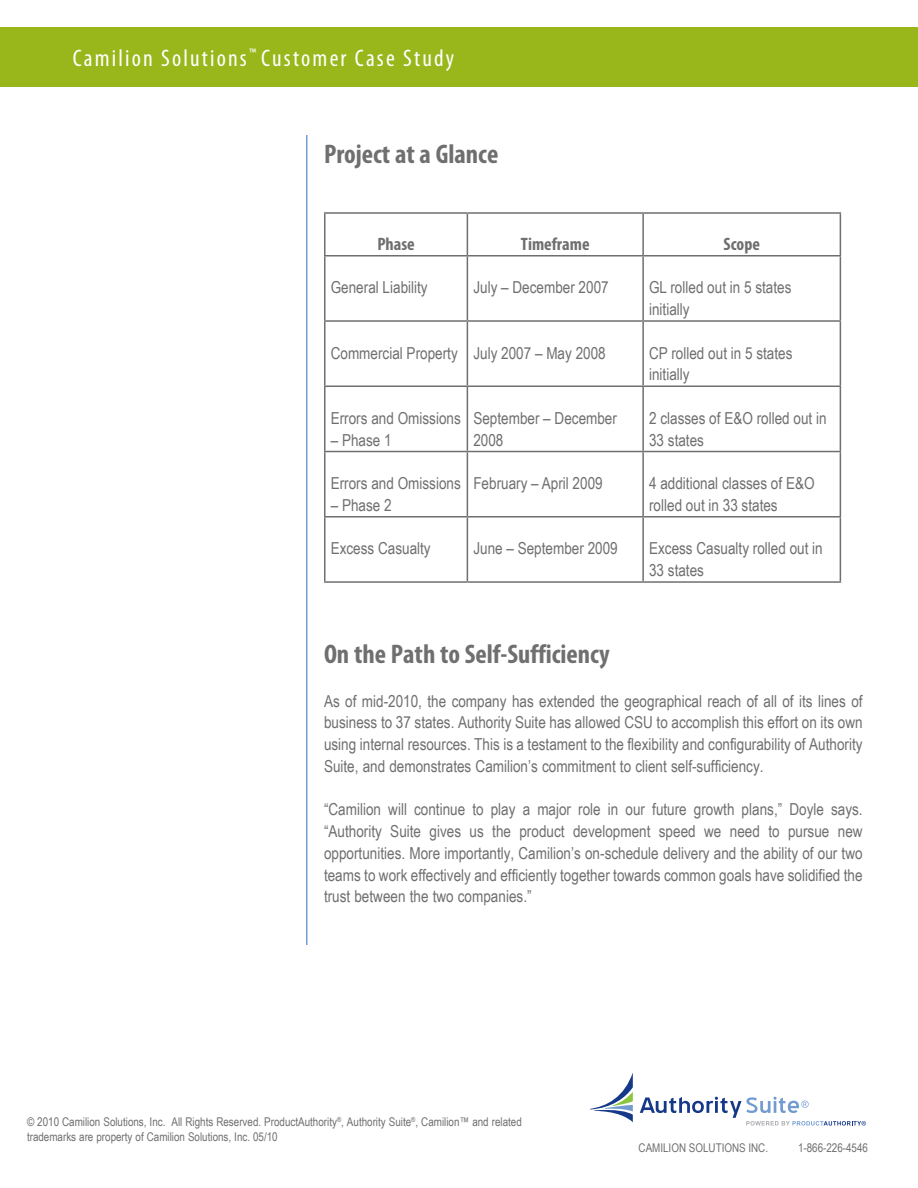
<style>
.page{position:relative;width:918px;height:1188px;background:#fff}
.page>*{position:absolute;margin:0;border:0;box-sizing:border-box;transform-origin:0 0}
.t1{font:700 condensed 27px "Myriad Pro";color:#706f6f}
.t2{font:condensed 24px "Myriad Pro";letter-spacing:.09em;color:#fff}
.t3{font:700 condensed 18px "Myriad Pro";color:#706f6f}
.t4{font:16.5px/21.8px "Arial Narrow";color:#706f6f}
.t5{font:12px/14.4px "Arial Narrow";color:#6f6f6f}
</style>
<div class="page">
<div style="left:0;top:27px;width:918px;height:59px;background:#99b71b"></div>
<hr style="left:306px;top:135px;width:2px;height:810px;background:#739dd3">
<svg style="left:590px;top:1072px;width:43px;height:50px"></svg>
<svg style="left:640px;top:1097px;width:226px;height:29px"></svg>
<hr style="left:324px;top:212px;width:143px;height:2px;background:#706f6f">
<hr style="left:324px;top:214px;width:2px;height:41px;background:#706f6f">
<hr style="left:467px;top:212px;width:176px;height:2px;background:#706f6f">
<hr style="left:467px;top:214px;width:1px;height:41px;background:#706f6f">
<hr style="left:643px;top:212px;width:198px;height:2px;background:#706f6f">
<hr style="left:642px;top:214px;width:2px;height:41px;background:#706f6f">
<hr style="left:840px;top:214px;width:1px;height:41px;background:#706f6f">
<hr style="left:324px;top:255px;width:143px;height:2px;background:#706f6f">
<hr style="left:324px;top:257px;width:2px;height:63px;background:#706f6f">
<hr style="left:467px;top:255px;width:176px;height:2px;background:#706f6f">
<hr style="left:467px;top:257px;width:1px;height:63px;background:#706f6f">
<hr style="left:643px;top:255px;width:198px;height:2px;background:#706f6f">
<hr style="left:642px;top:257px;width:2px;height:63px;background:#706f6f">
<hr style="left:840px;top:257px;width:1px;height:63px;background:#706f6f">
<hr style="left:324px;top:320px;width:143px;height:2px;background:#706f6f">
<hr style="left:324px;top:322px;width:2px;height:64px;background:#706f6f">
<hr style="left:467px;top:320px;width:176px;height:2px;background:#706f6f">
<hr style="left:467px;top:322px;width:1px;height:64px;background:#706f6f">
<hr style="left:643px;top:320px;width:198px;height:2px;background:#706f6f">
<hr style="left:642px;top:322px;width:2px;height:64px;background:#706f6f">
<hr style="left:840px;top:322px;width:1px;height:64px;background:#706f6f">
<hr style="left:324px;top:386px;width:143px;height:1px;background:#706f6f">
<hr style="left:324px;top:387px;width:2px;height:64px;background:#706f6f">
<hr style="left:467px;top:386px;width:176px;height:1px;background:#706f6f">
<hr style="left:467px;top:387px;width:1px;height:64px;background:#706f6f">
<hr style="left:643px;top:386px;width:198px;height:1px;background:#706f6f">
<hr style="left:642px;top:387px;width:2px;height:64px;background:#706f6f">
<hr style="left:840px;top:387px;width:1px;height:64px;background:#706f6f">
<hr style="left:324px;top:451px;width:143px;height:1px;background:#706f6f">
<hr style="left:324px;top:452px;width:2px;height:64px;background:#706f6f">
<hr style="left:467px;top:451px;width:176px;height:1px;background:#706f6f">
<hr style="left:467px;top:452px;width:1px;height:64px;background:#706f6f">
<hr style="left:643px;top:451px;width:198px;height:1px;background:#706f6f">
<hr style="left:642px;top:452px;width:2px;height:64px;background:#706f6f">
<hr style="left:840px;top:452px;width:1px;height:64px;background:#706f6f">
<hr style="left:324px;top:516px;width:143px;height:2px;background:#706f6f">
<hr style="left:324px;top:518px;width:2px;height:63px;background:#706f6f">
<hr style="left:467px;top:516px;width:176px;height:2px;background:#706f6f">
<hr style="left:467px;top:518px;width:1px;height:63px;background:#706f6f">
<hr style="left:643px;top:516px;width:198px;height:2px;background:#706f6f">
<hr style="left:642px;top:518px;width:2px;height:63px;background:#706f6f">
<hr style="left:840px;top:518px;width:1px;height:63px;background:#706f6f">
<hr style="left:324px;top:581px;width:143px;height:2px;background:#706f6f">
<hr style="left:467px;top:581px;width:176px;height:2px;background:#706f6f">
<hr style="left:643px;top:581px;width:198px;height:2px;background:#706f6f">
<h2 class="t2" style="left:73px;top:44px;width:383px">Camilion Solutions<sup>™</sup> Customer Case Study</h2>
<p class="t1" style="left:324px;top:137px;width:176px">Project at a Glance</p>
<p class="t3" style="left:377px;top:233px;width:39px">Phase</p>
<p class="t3" style="left:521px;top:233px;width:70px">Timeframe</p>
<p class="t3" style="left:724px;top:233px;width:38px">Scope</p>
<p class="t4" style="left:331px;top:276px;width:99px">General Liability</p>
<p class="t4" style="left:473px;top:276px;width:137px">July – December 2007</p>
<p class="t4" style="left:649px;top:276px;width:144px">GL rolled out in 5 states initially</p>
<p class="t4" style="left:331px;top:341px;width:129px">Commercial Property</p>
<p class="t4" style="left:473px;top:341px;width:134px">July 2007 – May 2008</p>
<p class="t4" style="left:649px;top:341px;width:145px">CP rolled out in 5 states initially</p>
<p class="t4" style="left:331px;top:406px;width:132px">Errors and Omissions</p>
<p class="t4" style="left:331px;top:428px;width:62px">– Phase 1</p>
<p class="t4" style="left:473px;top:406px;width:145px">September – December<br>2008</p>
<p class="t4" style="left:649px;top:406px;width:179px">2 classes of E&amp;O rolled out in<br>33 states</p>
<p class="t4" style="left:331px;top:472px;width:132px">Errors and Omissions</p>
<p class="t4" style="left:331px;top:493px;width:62px">– Phase 2</p>
<p class="t4" style="left:473px;top:472px;width:131px">February – April 2009</p>
<p class="t4" style="left:649px;top:472px;width:167px">4 additional classes of E&amp;O rolled out in 33 states</p>
<p class="t4" style="left:331px;top:537px;width:102px">Excess Casualty</p>
<p class="t4" style="left:473px;top:537px;width:146px">June – September 2009</p>
<p class="t4" style="left:649px;top:537px;width:175px">Excess Casualty rolled out in<br>33 states</p>
<p class="t1" style="left:324px;top:637px;width:287px">On the Path to Self-Sufficiency</p>
<p class="t4" style="left:324px;top:689px;width:540px;text-align:justify">As of mid-2010, the company has extended the geographical reach of all of its lines of business to 37 states. Authority Suite has allowed CSU to accomplish this effort on its own using internal resources. This is a testament to the flexibility and configurability of Authority Suite, and demonstrates Camilion’s commitment to client self-sufficiency.</p>
<p class="t4" style="left:324px;top:798px;width:540px;text-align:justify">“Camilion will continue to play a major role in our future growth plans,” Doyle says. “Authority Suite gives us the product development speed we need to pursue new opportunities. More importantly, Camilion’s on-schedule delivery and the ability of our two teams to work effectively and efficiently together towards common goals have solidified the trust between the two companies.”</p>
<p class="t5" style="left:27px;top:1115px;width:496px">© 2010 Camilion Solutions, Inc. All Rights Reserved. ProductAuthority<sup>®</sup>, Authority Suite<sup>®</sup>, Camilion™ and related trademarks are property of Camilion Solutions, Inc. 05/10</p>
<p class="t5" style="left:639px;top:1140px;width:131px">CAMILION SOLUTIONS INC.</p>
<p class="t5" style="left:798px;top:1140px;width:72px">1-866-226-4546</p>
</div>
